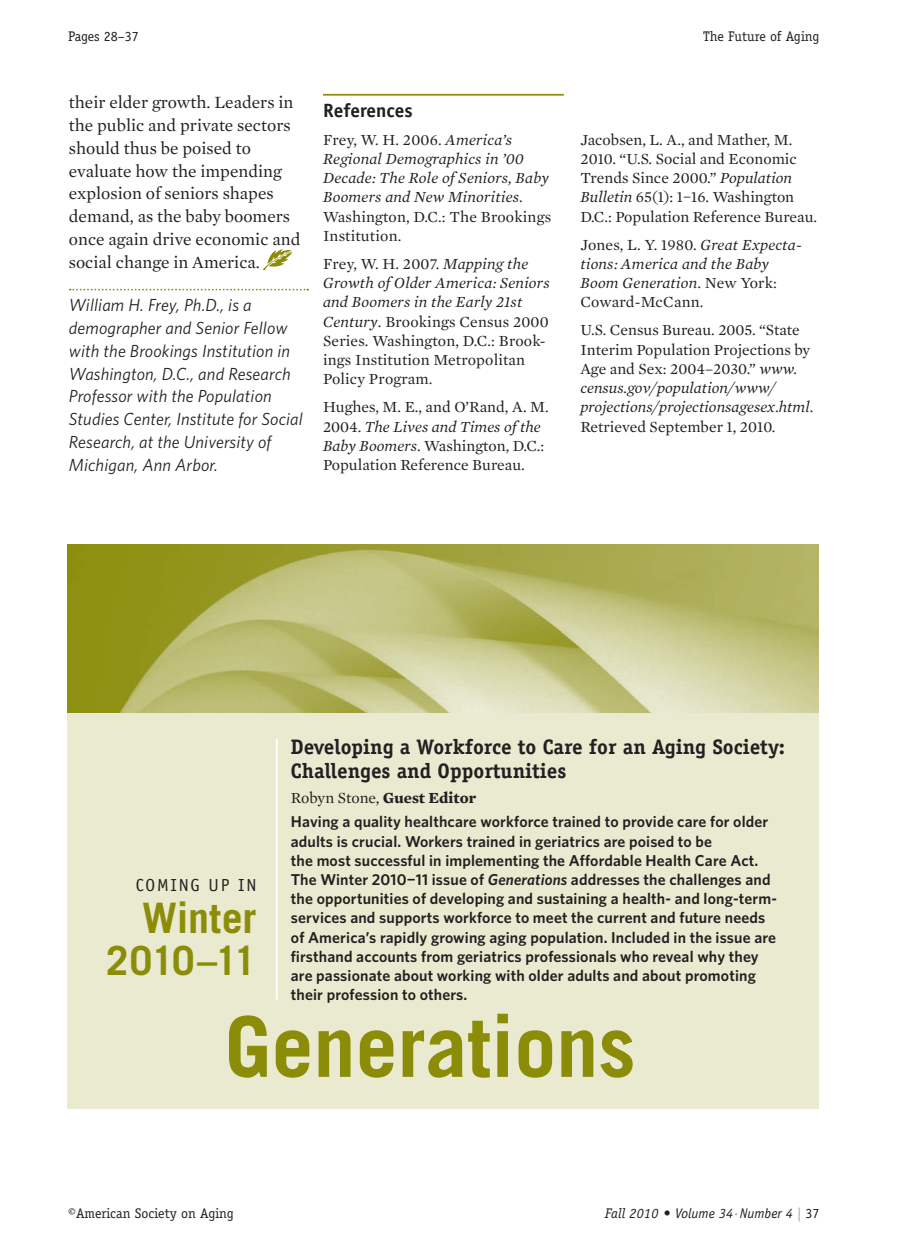
<style>
.page{position:relative;width:914px;height:1260px;background:#fff}
.page>*{position:absolute;margin:0;border:0;box-sizing:border-box;transform-origin:0 0}
.t1{font:700 84px "Trade Gothic";color:#8b8d08}
.t2{font:700 42px "Trade Gothic";letter-spacing:-.005em;color:#8b8d08}
.t3{font:700 40.25px "Trade Gothic";letter-spacing:-.025em;color:#8b8d08}
.t4{font:700 21px/24.5px "Officina Serif";color:#231f20}
.t5{font:700 19.25px "Officina Sans";color:#231f20}
.t6{font:italic 17.5px/22.8px "Whitney";letter-spacing:.01em;color:#231f20}
.t7{font:17.5px/22.8px "Mercury Text G1";color:#231f20}
.t8{font:17.5px "Officina Sans";letter-spacing:.1em;color:#231f20}
.t9{font:15.75px/19.2px "Mercury Text G1";color:#231f20}
.t10{font:600 15.75px/19.2px "Whitney";letter-spacing:.01em;color:#231f20}
.t11{font:italic 15.75px/19.2px "Mercury Text G1";letter-spacing:.01em;color:#231f20}
.t12{font:14px "Officina Serif";color:#231f20}
.t13{font:italic 14px "Officina Sans";color:#231f20}
.s1{font-style:normal}
.s2{font-style:italic}
.s3{font-weight:700}
.s4{font-family:"Officina Serif"}
.s5{font-family:"Officina Serif";font-style:normal;color:#a7a9ac}
</style>
<div class="page">
<svg style="left:70px;top:289px;width:238px;height:1px"></svg>
<hr style="left:323px;top:94px;width:241px;height:2px;background:#8b8d08">
<div style="left:67px;top:710px;width:751px;height:399px;background:#eaead1"></div>
<img style="left:68px;top:545px;width:750px;height:168px">
<hr style="left:276px;top:738px;width:2px;height:262px;background:#fff">
<svg style="left:262px;top:249px;width:30px;height:21px"></svg>
<p class="t12" style="left:68px;top:28px;width:72px">Pages 28–37</p>
<p class="t7" style="left:69px;top:91px;width:233px">their elder growth. Leaders in the public and private sectors should thus be poised to evaluate how the impending explosion of seniors shapes demand, as the baby boomers once again drive economic and social change in America.</p>
<p class="t6" style="left:69px;top:294px;width:235px">William H. Frey, Ph.D., is a demographer and Senior Fellow with the Brookings Institution in<br>Washington, D.C., and Research<br>Professor with the Population<br>Studies Center, Institute for Social<br>Research, at the University of<br>Michigan, Ann Arbor.</p>
<p class="t5" style="left:323px;top:98px;width:91px">References</p>
<p class="t11" style="left:323px;top:129px;width:229px"><span class="s1">Frey, W. H. 2006.</span> America’s<br>Regional Demographics in ’00<br>Decade: The Role of Seniors, Baby<br>Boomers and New Minorities<span class="s1">.<br>Washington, D.C.: The Brookings<br>Institution.</span></p>
<p class="t9" style="left:323px;top:254px;width:228px">Frey, W. H. 2007. <span class="s2">Mapping the<br>Growth of Older America: Seniors and Boomers in the Early 21st<br>Century</span>. Brookings Census 2000<br>Series. Washington, D.C.: Brook&shy;ings Institution Metropolitan<br>Policy Program.</p>
<p class="t9" style="left:323px;top:397px;width:227px">Hughes, M. E., and O’Rand, A. M.<br>2004. <span class="s2">The Lives and Times of the<br>Baby Boomers</span>. Washington, D.C.:<br>Population Reference Bureau.</p>
<p class="t12" style="left:703px;top:28px;width:118px">The Future of Aging</p>
<p class="t9" style="left:580px;top:129px;width:238px">Jacobsen, L. A., and Mather, M.<br>2010. “U.S. Social and Economic Trends Since 2000.” <span class="s2">Population Bulletin</span> 65(1): 1−16. Washington D.C.: Population Reference Bureau.</p>
<p class="t11" style="left:580px;top:234px;width:223px"><span class="s1">Jones, L. Y. 1980.</span> Great Expecta&shy;tions: America and the Baby<br>Boom Generation<span class="s1">. New York:<br>Coward-McCann.</span></p>
<p class="t9" style="left:580px;top:320px;width:234px">U.S. Census Bureau. 2005. “State Interim Population Projections by Age and Sex: 2004–2030.” <span class="s2">www. census.gov/population/www/ projections/projectionsagesex</span>.<span class="s2">html</span>.<br>Retrieved September 1, 2010.</p>
<h3 class="t4" style="left:291px;top:734px;width:495px">Developing a Workforce to Care for an Aging Society:<br>Challenges and Opportunities</h3>
<p class="t9" style="left:291px;top:787px;width:187px">Robyn Stone, <span class="s3">Guest Editor</span></p>
<p class="t10" style="left:291px;top:812px;width:487px">Having a quality healthcare workforce trained to provide care for older adults is crucial. Workers trained in geriatrics are poised to be<br>the most successful in implementing the Affordable Health Care Act.<br>The Winter 2010−11 issue of <span class="s2">Generations</span> addresses the challenges and the opportunities of developing and sustaining a health- and long-term&shy;services and supports workforce to meet the current and future needs of America’s rapidly growing aging population. Included in the issue are firsthand accounts from geriatrics professionals who reveal why they are passionate about working with older adults and about promoting their profession to others.</p>
<h1 class="t1" style="left:225px;top:995px;width:412px">Generations</h1>
<p class="t8" style="left:136px;top:874px;width:122px">COMING UP IN</p>
<h2 class="t2" style="left:142px;top:892px;width:116px">Winter</h2>
<h3 class="t3" style="left:106px;top:935px;width:152px">2010–11</h3>
<p class="t12" style="left:68px;top:1205px;width:167px">©American Society on Aging</p>
<p class="t13" style="left:605px;top:1205px;width:216px"><span class="s4">Fall 2010 •</span> Volume 34<sup>.</sup>Number 4 <span class="s5">|</span> <span class="s1">37</span></p>
</div>
